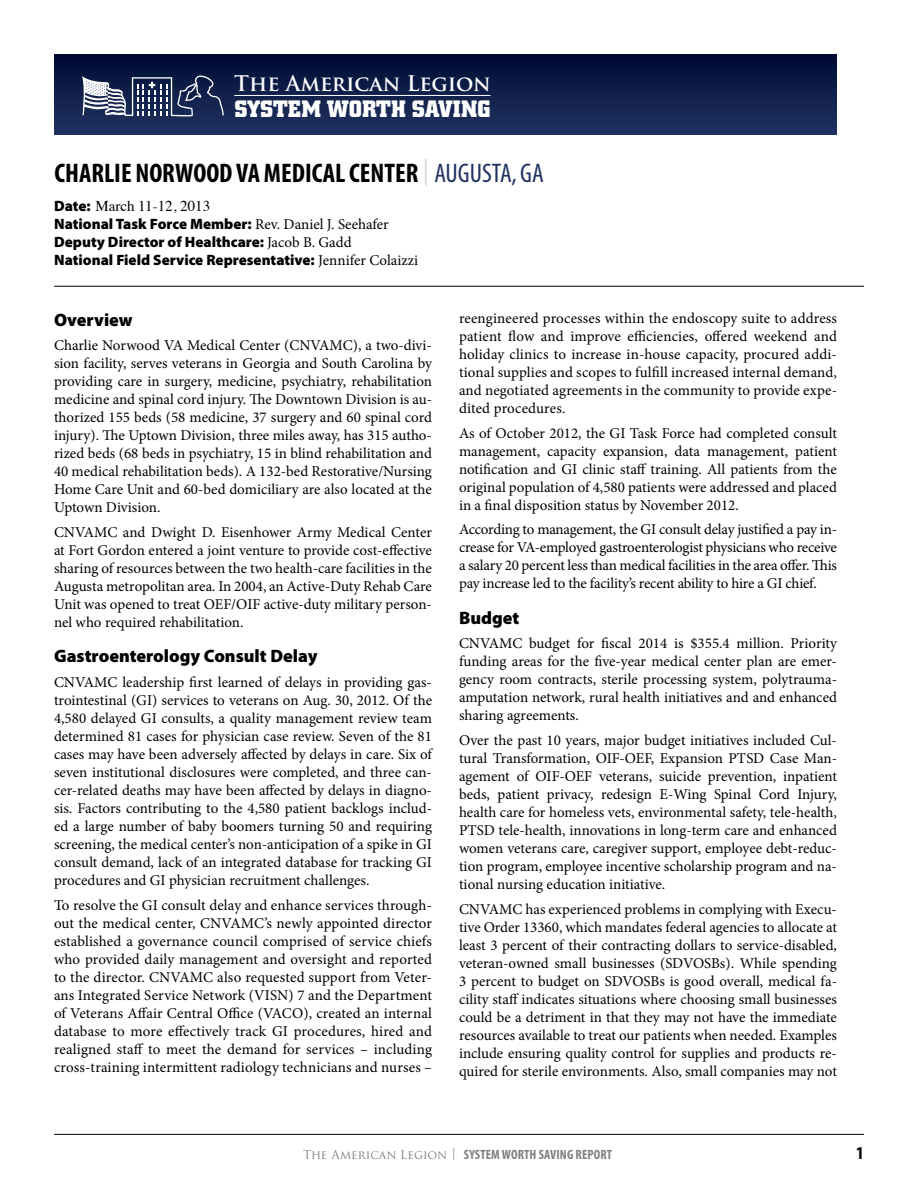
<style>
.page{position:relative;width:918px;height:1188px;background:#fff}
.page>*{position:absolute;margin:0;border:0;box-sizing:border-box;transform-origin:0 0}
.t1{font:700 condensed 27px "Myriad Pro";color:#000}
.t2{font:700 23.4px "City";letter-spacing:.01em;color:#fff}
.t3{font:700 21px "Trajan Pro";color:#fff}
.t4{font:900 18px "Myriad Pro";color:#000}
.t5{font:700 condensed 18px "Myriad Pro";color:#000}
.t6{font:15px/18px "Minion Pro";color:#000;text-align:justify}
.t7{font:900 15px/18px "Myriad Pro";color:#000}
.t8{font:15px "Times";color:#000}
.t9{font:700 condensed 13.5px "Myriad Pro";letter-spacing:.01em;color:#7e8083}
.s1{font-weight:400;font-stretch:normal;color:#d7d9da}
.s2{font-weight:400;color:#213262}
.s3{font-family:"Myriad Pro";font-weight:900}
.s4{font-family:"Minion Pro";font-weight:400}
.s5{font-family:"Trajan Pro";font-weight:400;font-stretch:normal;font-size:12px}
</style>
<div class="page">
<hr style="left:54px;top:1134px;width:810px;height:1px;background:#000">
<div style="left:54px;top:54px;width:783px;height:81px;background:linear-gradient(to bottom,#000b32,#223462)"></div>
<svg style="left:82px;top:76px;width:142px;height:40px"></svg>
<hr style="left:234px;top:95px;width:257px;height:1px;background:#fff">
<hr style="left:54px;top:286px;width:810px;height:1px;background:#000">
<h3 class="t3" style="left:234px;top:71px;width:258px">The American Legion</h3>
<h2 class="t2" style="left:234px;top:96px;width:258px">SYSTEM WORTH SAVING</h2>
<h1 class="t1" style="left:54px;top:156px;width:491px">CHARLIE NORWOOD VA MEDICAL CENTER <span class="s1">|</span> <span class="s2">AUGUSTA, GA</span></h1>
<p class="t8" style="left:54px;top:192px;width:158px"><span class="s3">Date:</span> March 11-12, 2013</p>
<p class="t7" style="left:54px;top:215px;width:365px">National Task Force Member: <span class="s4">Rev. Daniel J. Seehafer<br></span>Deputy Director of Healthcare: <span class="s4">Jacob B. Gadd<br></span>National Field Service Representative: <span class="s4">Jennifer Colaizzi</span></p>
<p class="t4" style="left:54px;top:309px;width:80px">Overview</p>
<p class="t6" style="left:54px;top:337px;width:380px">Charlie Norwood VA Medical Center (CNVAMC), a two-divi&shy;sion facility, serves veterans in Georgia and South Carolina by providing care in surgery, medicine, psychiatry, rehabilitation medicine and spinal cord injury. The Downtown Division is au&shy;thorized 155 beds (58 medicine, 37 surgery and 60 spinal cord injury). The Uptown Division, three miles away, has 315 autho&shy;rized beds (68 beds in psychiatry, 15 in blind rehabilitation and 40 medical rehabilitation beds). A 132-bed Restorative/Nursing Home Care Unit and 60-bed domiciliary are also located at the Uptown Division.</p>
<p class="t6" style="left:54px;top:523px;width:380px">CNVAMC and Dwight D. Eisenhower Army Medical Center at Fort Gordon entered a joint venture to provide cost-effective sharing of resources between the two health-care facilities in the Augusta metropolitan area. In 2004, an Active-Duty Rehab Care Unit was opened to treat OEF/OIF active-duty military person&shy;nel who required rehabilitation.</p>
<p class="t4" style="left:54px;top:646px;width:265px">Gastroenterology Consult Delay</p>
<p class="t6" style="left:54px;top:673px;width:380px">CNVAMC leadership first learned of delays in providing gas&shy;trointestinal (GI) services to veterans on Aug. 30, 2012. Of the 4,580 delayed GI consults, a quality management review team determined 81 cases for physician case review. Seven of the 81 cases may have been adversely affected by delays in care. Six of seven institutional disclosures were completed, and three can&shy;cer-related deaths may have been affected by delays in diagno&shy;sis. Factors contributing to the 4,580 patient backlogs includ&shy;ed a large number of baby boomers turning 50 and requiring screening, the medical center’s non-anticipation of a spike in GI consult demand, lack of an integrated database for tracking GI procedures and GI physician recruitment challenges.</p>
<p class="t6" style="left:54px;top:896px;width:380px">To resolve the GI consult delay and enhance services through&shy;out the medical center, CNVAMC’s newly appointed director established a governance council comprised of service chiefs who provided daily management and oversight and reported to the director. CNVAMC also requested support from Veter&shy;ans Integrated Service Network (VISN) 7 and the Department of Veterans Affair Central Office (VACO), created an internal database to more effectively track GI procedures, hired and realigned staff to meet the demand for services – including cross-training intermittent radiology technicians and nurses –</p>
<p class="t6" style="left:459px;top:309px;width:380px">reengineered processes within the endoscopy suite to address patient flow and improve efficiencies, offered weekend and holiday clinics to increase in-house capacity, procured addi&shy;tional supplies and scopes to fulfill increased internal demand, and negotiated agreements in the community to provide expe&shy;dited procedures.</p>
<p class="t6" style="left:459px;top:424px;width:379px">As of October 2012, the GI Task Force had completed consult management, capacity expansion, data management, patient notification and GI clinic staff training. All patients from the original population of 4,580 patients were addressed and placed in a final disposition status by November 2012.</p>
<p class="t6" style="left:459px;top:521px;width:380px">According to management, the GI consult delay justified a pay in&shy;crease for VA-employed gastroenterologist physicians who receive a salary 20 percent less than medical facilities in the area offer. This pay increase led to the facility’s recent ability to hire a GI chief.</p>
<p class="t4" style="left:459px;top:607px;width:62px">Budget</p>
<p class="t6" style="left:459px;top:635px;width:380px">CNVAMC budget for fiscal 2014 is $355.4 million. Priority funding areas for the five-year medical center plan are emer&shy;gency room contracts, sterile processing system, polytrauma&shy;amputation network, rural health initiatives and and enhanced sharing agreements.</p>
<p class="t6" style="left:459px;top:731px;width:380px">Over the past 10 years, major budget initiatives included Cul&shy;tural Transformation, OIF-OEF, Expansion PTSD Case Man&shy;agement of OIF-OEF veterans, suicide prevention, inpatient beds, patient privacy, redesign E-Wing Spinal Cord Injury, health care for homeless vets, environmental safety, tele-health, PTSD tele-health, innovations in long-term care and enhanced women veterans care, caregiver support, employee debt-reduc&shy;tion program, employee incentive scholarship program and na&shy;tional nursing education initiative.</p>
<p class="t6" style="left:459px;top:900px;width:380px">CNVAMC has experienced problems in complying with Execu&shy;tive Order 13360, which mandates federal agencies to allocate at least 3 percent of their contracting dollars to service-disabled, veteran-owned small businesses (SDVOSBs). While spending 3 percent to budget on SDVOSBs is good overall, medical fa&shy;cility staff indicates situations where choosing small businesses could be a detriment in that they may not have the immediate resources available to treat our patients when needed. Examples include ensuring quality control for supplies and products re&shy;quired for sterile environments. Also, small companies may not</p>
<p class="t9" style="left:303px;top:1146px;width:311px"><span class="s5">The American Legion |</span> SYSTEM WORTH SAVING REPORT</p>
<p class="t5" style="left:856px;top:1142px;width:9px">1</p>
</div>
